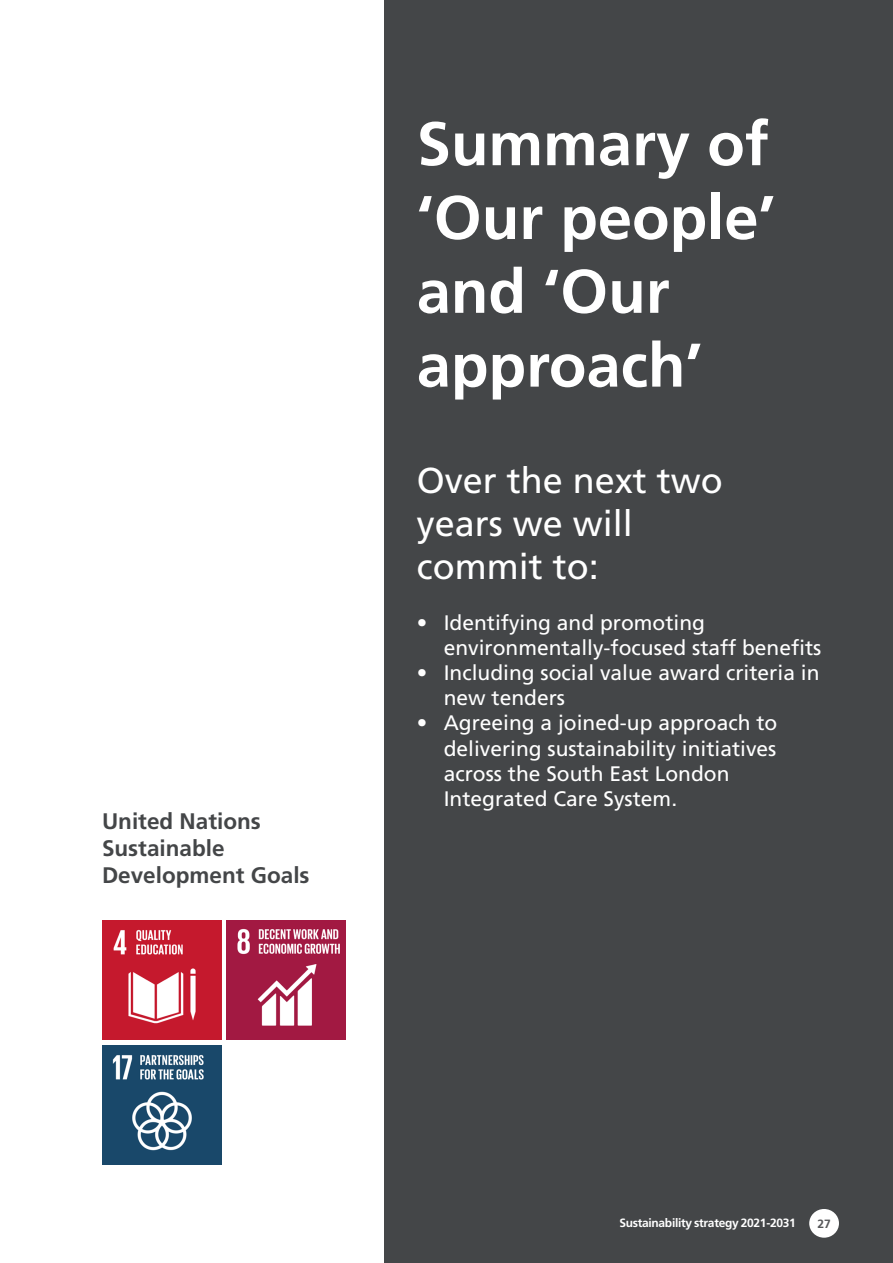
<style>
.page{position:relative;width:893px;height:1263px;background:#fff}
.page>*{position:absolute;margin:0;border:0;box-sizing:border-box;transform-origin:0 0}
.t1{font:700 61.5px/73.8px "Frutiger LT Std";color:#fff}
.t2{font:36px/43.2px "Frutiger LT Std";color:#fff}
.t3{font:700 22.5px/27px "Frutiger LT Std";color:#444648}
.t4{font:21px/25.2px "Frutiger LT Std";color:#fff}
.Section_Doc_title{font:700 12px "Frutiger LT Std";letter-spacing:-.025em;color:#fff}
.Pagination{font:700 12px "Frutiger LT Std";color:#57585a}
</style>
<div class="page">
<div style="left:385px;top:0;width:508px;height:1263px;background:#444648"></div>
<div style="left:809px;top:1209px;width:30px;height:29px;background:#fff;border-radius:50%"></div>
<img style="left:102px;top:1045px;width:119px;height:119px">
<img style="left:226px;top:920px;width:119px;height:120px">
<img style="left:102px;top:920px;width:119px;height:119px">
<p class="t3" style="left:102px;top:808px;width:160px">United Nations<br>Sustainable</p>
<p class="t3" style="left:102px;top:862px;width:209px">Development Goals</p>
<p class="t1" style="left:417px;top:107px;width:360px">Summary of ‘Our people’ and ‘Our approach’</p>
<p class="t2" style="left:417px;top:459px;width:308px">Over the next two</p>
<p class="t2" style="left:417px;top:502px;width:218px">years we will commit to:</p>
<p class="t4" style="left:444px;top:610px;width:379px;text-indent:-27px">• Identifying and promoting environmentally-focused staff benefits</p>
<p class="t4" style="left:444px;top:660px;width:377px;text-indent:-27px">• Including social value award criteria in new tenders</p>
<p class="t4" style="left:444px;top:711px;width:335px;text-indent:-27px">• Agreeing a joined-up approach to delivering sustainability initiatives across the South East London<br>Integrated Care System.</p>
<p class="Section_Doc_title" style="left:619px;top:1216px;width:178px">Sustainability strategy 2021-2031</p>
<p class="Pagination" style="left:817px;top:1216px;width:15px">27</p>
</div>
